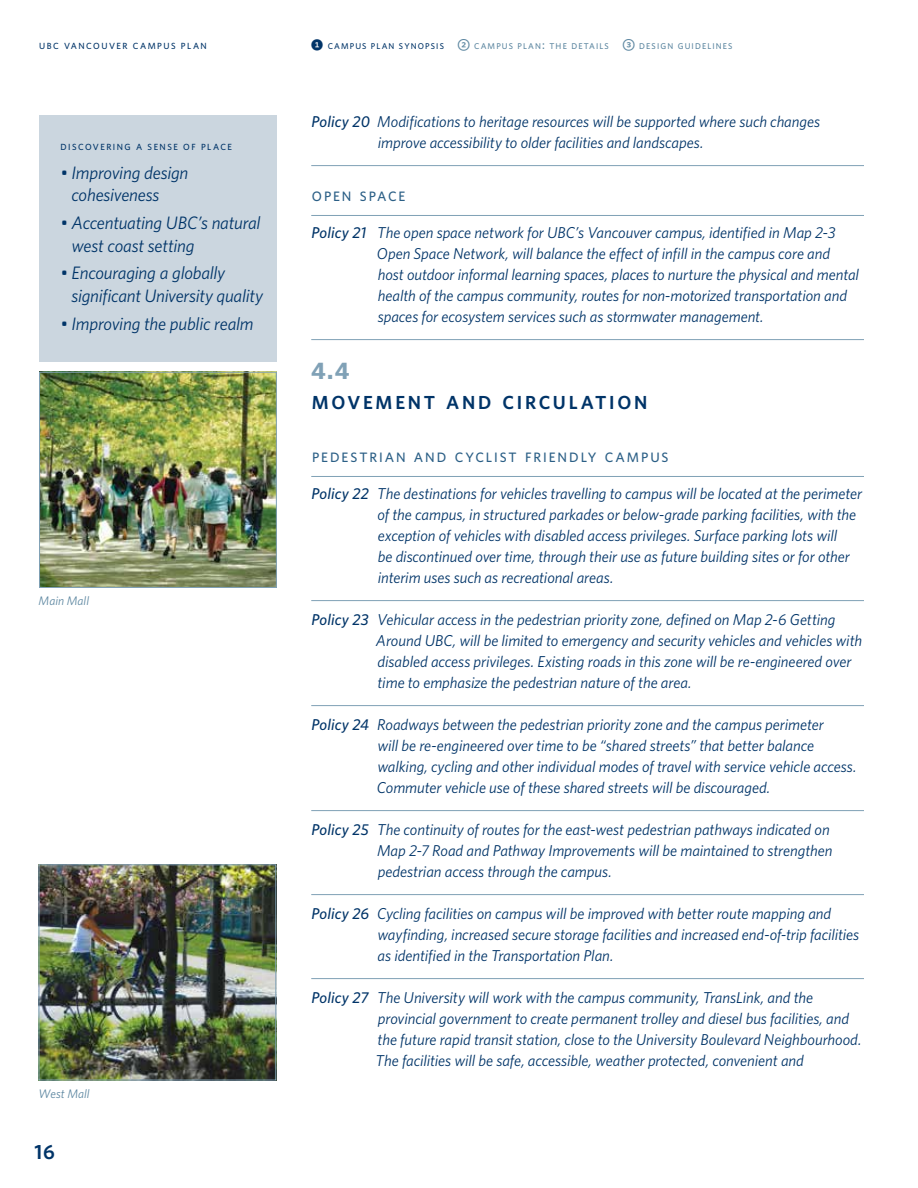
<style>
.page{position:relative;width:918px;height:1188px;background:#fff}
.page>*{position:absolute;margin:0;border:0;box-sizing:border-box;transform-origin:0 0}
.t1{font:700 24px "Whitney";color:#80a1b6}
.t2{font:600 20.7px "Whitney";color:#003468}
.t3{font:600 18.9px "Whitney";letter-spacing:.14em;color:#003468}
.t4{font:italic 18px/22.5px "Whitney";letter-spacing:-.01em;color:#003468}
.t5{font:italic 15.75px/21px "Whitney";letter-spacing:-.005em;color:#003468}
.t6{font:500 13.65px "Whitney";letter-spacing:.14em;color:#2b5f86}
.t7{font:italic 12.3px "Whitney";letter-spacing:.005em;color:#5d87a1}
.t8{font:500 8.85px "Whitney";letter-spacing:.16em;color:#003468}
.t9{font:500 8.4px "Whitney";letter-spacing:.135em;color:#5d87a1}
.s1{font-family:"Whitney Index Black Rd Bd";font-weight:400;font-size:12px;color:#003468}
.s2{color:#003468}
.s3{font-family:"Whitney Index White Rd Bd";font-weight:400;font-size:12px}
.s4{font-size:12px}
.s5{font-weight:500}
</style>
<div class="page">
<hr style="left:311px;top:165px;width:553px;height:1px;background:#80a1b6">
<hr style="left:311px;top:215px;width:553px;height:1px;background:#80a1b6">
<hr style="left:311px;top:339px;width:553px;height:1px;background:#80a1b6">
<hr style="left:311px;top:476px;width:553px;height:1px;background:#80a1b6">
<hr style="left:311px;top:600px;width:553px;height:1px;background:#80a1b6">
<hr style="left:311px;top:705px;width:553px;height:1px;background:#80a1b6">
<hr style="left:311px;top:810px;width:553px;height:1px;background:#80a1b6">
<hr style="left:311px;top:894px;width:553px;height:1px;background:#80a1b6">
<hr style="left:311px;top:978px;width:553px;height:1px;background:#80a1b6">
<img style="left:41px;top:374px;width:234px;height:212px">
<div style="left:39px;top:372px;width:238px;height:216px;border:1px solid #80a1b6"></div>
<div style="left:39px;top:115px;width:238px;height:247px;background:#cbd6df"></div>
<img style="left:41px;top:866px;width:233px;height:212px">
<div style="left:39px;top:864px;width:237px;height:216px;border:1px solid #80a1b6"></div>
<p class="t8" style="left:39px;top:40px;width:169px">UBC VANCOUVER CAMPUS PLAN</p>
<p class="t9" style="left:311px;top:40px;width:423px"><span class="s1">1</span> <span class="s2">CAMPUS PLAN SYNOPSIS</span> <span class="s3">2</span> CAMPUS PLAN<span class="s4">:</span> THE DETAILS <span class="s3">3</span> DESIGN GUIDELINES</p>
<p class="t8" style="left:61px;top:141px;width:173px">DISCOVERING A SENSE OF PLACE</p>
<p class="t4" style="left:72px;top:161px;width:118px;text-indent:-11px">• Improving design cohesiveness</p>
<p class="t4" style="left:72px;top:211px;width:191px;text-indent:-11px">• Accentuating UBC’s natural west coast setting</p>
<p class="t4" style="left:72px;top:261px;width:193px;text-indent:-11px">• Encouraging a globally significant University quality</p>
<p class="t4" style="left:61px;top:312px;width:195px">• Improving the public realm</p>
<p class="t7" style="left:39px;top:593px;width:52px">Main Mall</p>
<p class="t7" style="left:39px;top:1085px;width:53px">West Mall</p>
<h2 class="t2" style="left:34px;top:1139px;width:22px">16</h2>
<p class="t5" style="left:378px;top:111px;width:444px;text-indent:-66px"><span class="s5">Policy 20</span> Modifications to heritage resources will be supported where such changes improve accessibility to older facilities and landscapes.</p>
<p class="t6" style="left:312px;top:187px;width:95px">OPEN SPACE</p>
<p class="t5" style="left:377px;top:222px;width:484px;text-indent:-66px"><span class="s5">Policy 21</span> The open space network for UBC’s Vancouver campus, identified in Map 2-3<br>Open Space Network, will balance the effect of infill in the campus core and host outdoor informal learning spaces, places to nurture the physical and mental health of the campus community, routes for non-motorized transportation and spaces for ecosystem services such as stormwater management.</p>
<h1 class="t1" style="left:311px;top:355px;width:40px">4.4</h1>
<p class="t3" style="left:312px;top:390px;width:337px">MOVEMENT AND CIRCULATION</p>
<p class="t6" style="left:312px;top:448px;width:358px">PEDESTRIAN AND CYCLIST FRIENDLY CAMPUS</p>
<p class="t5" style="left:378px;top:483px;width:486px;text-indent:-66px"><span class="s5">Policy 22</span> The destinations for vehicles travelling to campus will be located at the perimeter of the campus, in structured parkades or below-grade parking facilities, with the exception of vehicles with disabled access privileges. Surface parking lots will<br>be discontinued over time, through their use as future building sites or for other interim uses such as recreational areas.</p>
<p class="t5" style="left:376px;top:609px;width:488px;text-indent:-65px"><span class="s5">Policy 23</span> Vehicular access in the pedestrian priority zone, defined on Map 2-6 Getting Around UBC, will be limited to emergency and security vehicles and vehicles with disabled access privileges. Existing roads in this zone will be re-engineered over time to emphasize the pedestrian nature of the area.</p>
<p class="t5" style="left:377px;top:714px;width:481px;text-indent:-66px"><span class="s5">Policy 24</span> Roadways between the pedestrian priority zone and the campus perimeter<br>will be re-engineered over time to be “shared streets” that better balance walking, cycling and other individual modes of travel with service vehicle access.<br>Commuter vehicle use of these shared streets will be discouraged.</p>
<p class="t5" style="left:377px;top:819px;width:457px;text-indent:-66px"><span class="s5">Policy 25</span> The continuity of routes for the east-west pedestrian pathways indicated on<br>Map 2-7 Road and Pathway Improvements will be maintained to strengthen pedestrian access through the campus.</p>
<p class="t5" style="left:377px;top:903px;width:483px;text-indent:-66px"><span class="s5">Policy 26</span> Cycling facilities on campus will be improved with better route mapping and wayfinding, increased secure storage facilities and increased end-of-trip facilities as identified in the Transportation Plan.</p>
<p class="t5" style="left:376px;top:987px;width:487px;text-indent:-64px"><span class="s5">Policy 27</span> The University will work with the campus community, TransLink, and the provincial government to create permanent trolley and diesel bus facilities, and the future rapid transit station, close to the University Boulevard Neighbourhood.<br>The facilities will be safe, accessible, weather protected, convenient and</p>
</div>
